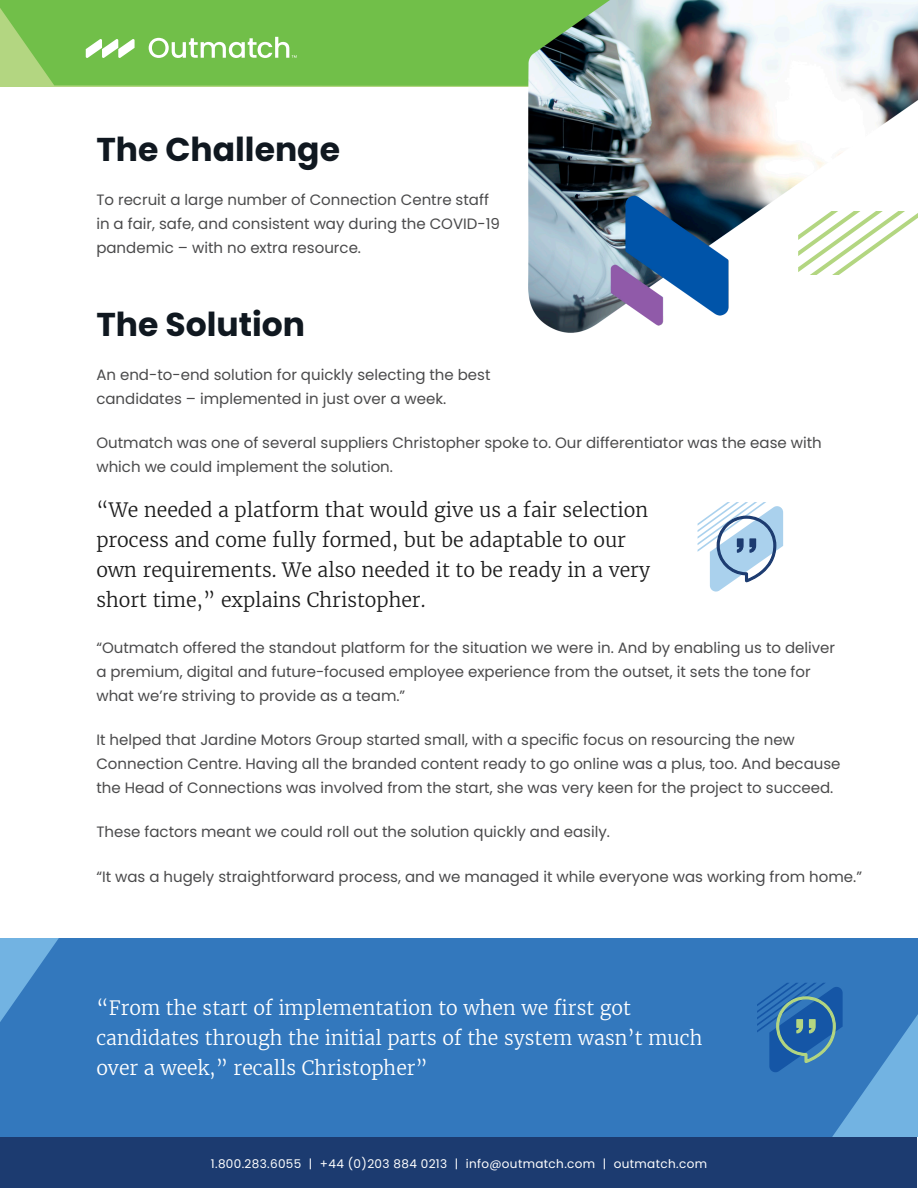
<style>
.page{position:relative;width:918px;height:1188px;background:#fff}
.page>*{position:absolute;margin:0;border:0;box-sizing:border-box;transform-origin:0 0}
.Paragraph{font:700 33px "Poppins";color:#101820}
.Pull_Quote_on_White{font:300 19.5px/30px "Merriweather";color:#1c1c1c}
.Paragraph-2{font:300 19.5px/30px "Merriweather";color:#fff}
.Paragraph-3{font:15px/24px "Poppins";color:#4a4a4b}
.t1{font:12px "Poppins";letter-spacing:.03em;color:#fff}
</style>
<div class="page">
<div style="left:1px;top:1137px;width:916px;height:51px;background:#1c3b70"></div>
<svg style="left:0;top:0;width:918px;height:86px;background:#75c04d"></svg>
<svg style="left:86px;top:39px;width:49px;height:19px"></svg>
<svg style="left:149px;top:37px;width:148px;height:21px"></svg>
<img style="left:522px;top:1px;width:395px;height:332px">
<svg style="left:798px;top:212px;width:120px;height:63px"></svg>
<svg style="left:698px;top:502px;width:85px;height:90px"></svg>
<div style="left:0;top:939px;width:918px;height:198px;background:#3378bd"></div>
<svg style="left:757px;top:983px;width:86px;height:91px;background:#3272ad"></svg>
<p class="Paragraph" style="left:96px;top:130px;width:245px">The Challenge</p>
<p class="Paragraph-3" style="left:96px;top:188px;width:405px">To recruit a large number of Connection Centre staff in a fair, safe, and consistent way during the COVID-19 pandemic – with no extra resource.</p>
<p class="Paragraph" style="left:96px;top:305px;width:210px">The Solution</p>
<p class="Paragraph-3" style="left:96px;top:363px;width:396px">An end-to-end solution for quickly selecting the best candidates – implemented in just over a week.</p>
<p class="Paragraph-3" style="left:96px;top:431px;width:727px">Outmatch was one of several suppliers Christopher spoke to. Our differentiator was the ease with which we could implement the solution.</p>
<p class="Pull_Quote_on_White" style="left:96px;top:495px;width:555px">“We needed a platform that would give us a fair selection process and come fully formed, but be adaptable to our own requirements. We also needed it to be ready in a very short time,” explains Christopher.</p>
<p class="Paragraph-3" style="left:96px;top:636px;width:740px">“Outmatch offered the standout platform for the situation we were in. And by enabling us to deliver a premium, digital and future-focused employee experience from the outset, it sets the tone for what we’re striving to provide as a team.”</p>
<p class="Paragraph-3" style="left:96px;top:728px;width:746px">It helped that Jardine Motors Group started small, with a specific focus on resourcing the new<br>Connection Centre. Having all the branded content ready to go online was a plus, too. And because the Head of Connections was involved from the start, she was very keen for the project to succeed.</p>
<p class="Paragraph-3" style="left:96px;top:820px;width:515px">These factors meant we could roll out the solution quickly and easily.</p>
<p class="Paragraph-3" style="left:96px;top:864px;width:767px">“It was a hugely straightforward process, and we managed it while everyone was working from home.”</p>
<p class="Paragraph-2" style="left:96px;top:993px;width:608px">“From the start of implementation to when we first got candidates through the initial parts of the system wasn’t much over a week,” recalls Christopher”</p>
<p class="t1" style="left:211px;top:1157px;width:498px">1.800.283.6055 | +44 (0)203 884 0213 | info@outmatch.com | outmatch.com</p>
</div>
